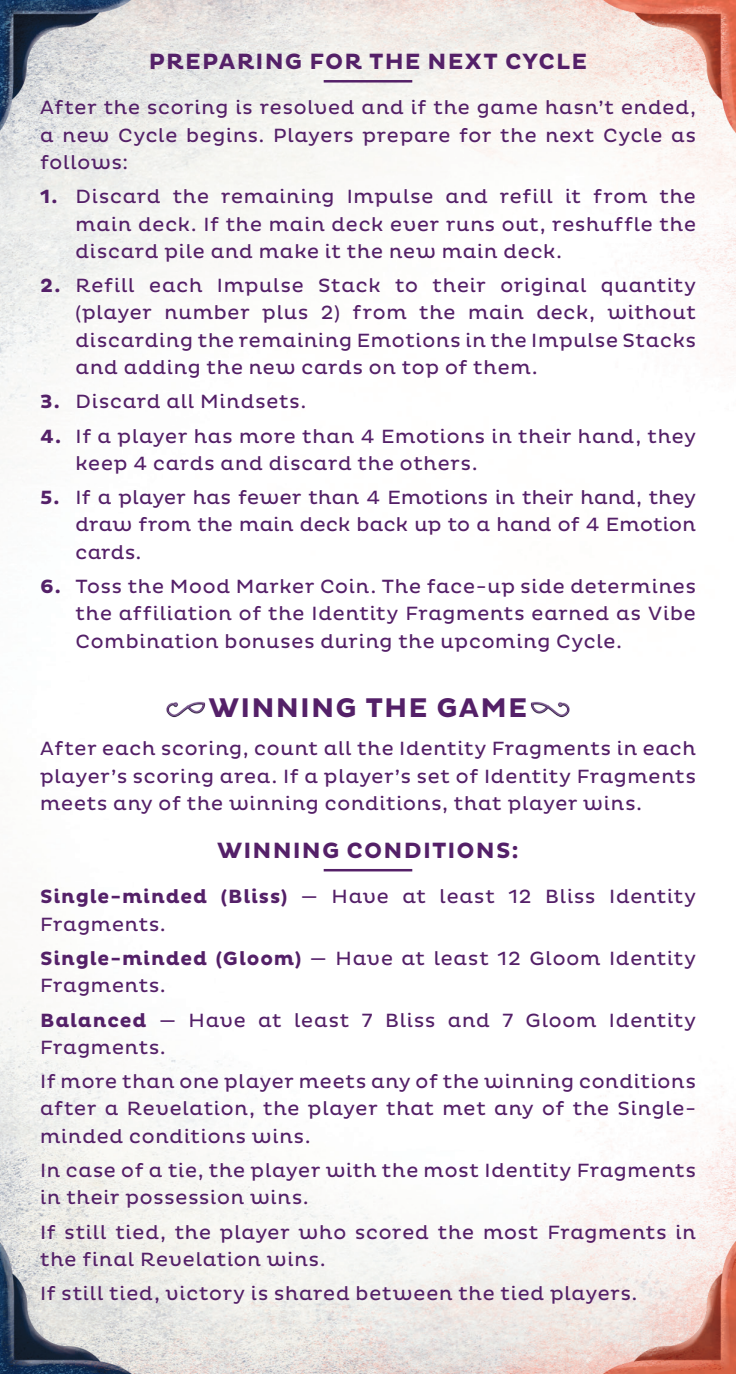
<style>
.page{position:relative;width:736px;height:1374px;background:#fff}
.page>*{position:absolute;margin:0;border:0;box-sizing:border-box;transform-origin:0 0}
.main_title{font:700 27.5px "Pluto";letter-spacing:.04em;color:#542068}
.medium_title{font:700 22.5px "Pluto";letter-spacing:.05em;color:#542068}
.base{font:19.5px/27.2px "Pluto";letter-spacing:.04em;color:#542068;text-align:justify}
.s1{font-weight:700}
</style>
<div class="page">
<img style="left:0;top:0;width:736px;height:1374px">
<hr style="left:324px;top:80px;width:88px;height:3px;background:#542068">
<hr style="left:324px;top:869px;width:88px;height:2px;background:#542068">
<img style="left:164px;top:700px;width:44px;height:17px">
<img style="left:528px;top:700px;width:44px;height:17px">
<p class="medium_title" style="left:149px;top:49px;width:440px">PREPARING FOR THE NEXT CYCLE</p>
<p class="base" style="left:40px;top:94px;width:657px">After the scoring is resolved and if the game hasn’t ended, a new Cycle begins. Players prepare for the next Cycle as follows:</p>
<p class="base" style="left:76px;top:183px;width:622px;text-indent:-35px"><span class="s1">1.</span> Discard the remaining Impulse and refill it from the main deck. If the main deck ever runs out, reshuffle the discard pile and make it the new main deck.</p>
<p class="base" style="left:76px;top:272px;width:622px;text-indent:-35px"><span class="s1">2.</span> Refill each Impulse Stack to their original quantity (player number plus 2) from the main deck, without discarding the remaining Emotions in the Impulse Stacks and adding the new cards on top of them.</p>
<p class="base" style="left:40px;top:388px;width:267px"><span class="s1">3.</span> Discard all Mindsets.</p>
<p class="base" style="left:76px;top:423px;width:622px;text-indent:-35px"><span class="s1">4.</span> If a player has more than 4 Emotions in their hand, they keep 4 cards and discard the others.</p>
<p class="base" style="left:76px;top:484px;width:622px;text-indent:-35px"><span class="s1">5.</span> If a player has fewer than 4 Emotions in their hand, they draw from the main deck back up to a hand of 4 Emotion cards.</p>
<p class="base" style="left:76px;top:573px;width:622px;text-indent:-35px"><span class="s1">6.</span> Toss the Mood Marker Coin. The face-up side determines the affiliation of the Identity Fragments earned as Vibe Combination bonuses during the upcoming Cycle.</p>
<p class="main_title" style="left:209px;top:692px;width:320px">WINNING THE GAME</p>
<p class="base" style="left:40px;top:735px;width:657px">After each scoring, count all the Identity Fragments in each player’s scoring area. If a player’s set of Identity Fragments meets any of the winning conditions, that player wins.</p>
<p class="medium_title" style="left:217px;top:838px;width:303px">WINNING CONDITIONS:</p>
<p class="base" style="left:40px;top:883px;width:657px"><span class="s1">Single-minded (Bliss)</span> — Have at least 12 Bliss Identity<br>Fragments.</p>
<p class="base" style="left:40px;top:945px;width:657px"><span class="s1">Single-minded (Gloom)</span> — Have at least 12 Gloom Identity<br>Fragments.</p>
<p class="base" style="left:40px;top:1006px;width:657px"><span class="s1">Balanced</span> — Have at least 7 Bliss and 7 Gloom Identity<br>Fragments.</p>
<p class="base" style="left:40px;top:1068px;width:657px">If more than one player meets any of the winning conditions after a Revelation, the player that met any of the Single&shy;minded conditions wins.</p>
<p class="base" style="left:40px;top:1157px;width:657px">In case of a tie, the player with the most Identity Fragments in their possession wins.</p>
<p class="base" style="left:40px;top:1218px;width:657px">If still tied, the player who scored the most Fragments in the final Revelation wins.</p>
<p class="base" style="left:40px;top:1280px;width:598px">If still tied, victory is shared between the tied players.</p>
</div>
